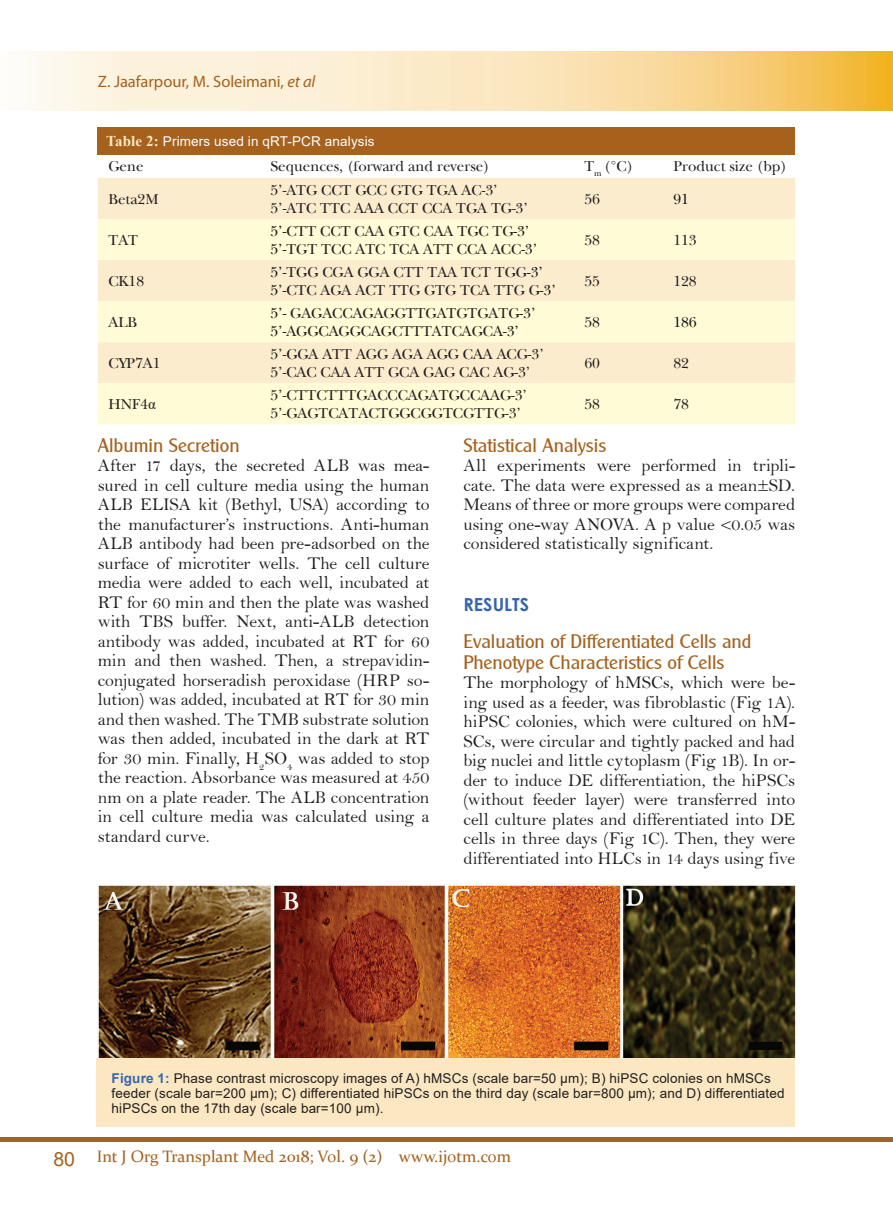
<style>
.page{position:relative;width:893px;height:1212px;background:#fff}
.page>*{position:absolute;margin:0;border:0;box-sizing:border-box;transform-origin:0 0}
.Sub_head{font:19.5px/20.2px "Clearly Gothic";color:#a6611c}
.Body{font:18px/19.5px "Bell";letter-spacing:-.01em;color:#231f20;text-align:justify}
.Heading{font:700 18px "Century Gothic";color:#3665b0}
.t1{font:16.5px "Constantia";color:#a6611c}
.Runnig_Author{font:16.5px "Myriad Pro";letter-spacing:-.005em;color:#a6611c}
.Table_Text{font:15px "Baskerville S Si";color:#231f20}
.Table_Text-2{font:15px "Baskerville S Si";color:#131413}
.Figure{font:13.5px/15px "Arial";letter-spacing:.01em;color:#231f20}
.Table{font:13.5px "Arial";letter-spacing:.01em;color:#fff}
.s1{font-style:italic}
.s2{font-family:"Times New Roman";font-weight:700;font-size:15px;color:#fbe8c2}
.s3{color:#131413}
.s4{font-family:"Times New Roman"}
.s5{font-weight:700;color:#3665b0}
.s6{font-family:"Arial";font-size:19.5px}
</style>
<div class="page">
<div style="left:0;top:1137px;width:893px;height:5px;background:#a6611c"></div>
<img style="left:29px;top:52px;width:864px;height:59px">
<div style="left:98px;top:128px;width:697px;height:27px;background:#a6611c"></div>
<div style="left:98px;top:178px;width:697px;height:41px;background:#fcecce"></div>
<svg style="left:98px;top:219px;width:697px;height:205px;background:#fdf5d2"></svg>
<img style="left:98px;top:885px;width:697px;height:174px">
<div style="left:97px;top:1059px;width:698px;height:68px;background:#fbe8c2"></div>
<p class="Runnig_Author" style="left:98px;top:72px;width:219px">Z. Jaafarpour, M. Soleimani, <span class="s1">et al</span></p>
<p class="Table" style="left:106px;top:132px;width:270px"><span class="s2">Table 2:</span> Primers used in qRT-PCR analysis</p>
<p class="Table_Text" style="left:108px;top:157px;width:37px">Gene</p>
<p class="Table_Text" style="left:271px;top:157px;width:221px">Sequences, (forward and reverse)</p>
<p class="Table_Text" style="left:584px;top:157px;width:51px">T<sub>m</sub> (°C)</p>
<p class="Table_Text" style="left:673px;top:157px;width:115px">Product size (bp)</p>
<p class="Table_Text" style="left:108px;top:189px;width:52px">Beta2M</p>
<p class="Table_Text" style="left:271px;top:180px;width:229px">5’-ATG CCT GCC GTG TGA AC-3’</p>
<p class="Table_Text" style="left:271px;top:198px;width:259px">5’-ATC TTC AAA CCT CCA TGA TG-3’</p>
<p class="Table_Text" style="left:584px;top:189px;width:17px">56</p>
<p class="Table_Text-2" style="left:673px;top:189px;width:17px">91</p>
<p class="Table_Text" style="left:108px;top:230px;width:31px">TAT</p>
<p class="Table_Text" style="left:271px;top:221px;width:260px"><span class="s3">5’-</span>CTT CCT CAA GTC CAA TGC TG<span class="s3">-3’</span></p>
<p class="Table_Text" style="left:271px;top:239px;width:268px"><span class="s3">5’-</span>TGT TCC ATC TCA ATT CCA ACC<span class="s3">-3’</span></p>
<p class="Table_Text" style="left:584px;top:230px;width:17px">58</p>
<p class="Table_Text" style="left:673px;top:230px;width:25px">113</p>
<p class="Table_Text" style="left:108px;top:272px;width:37px">CK18</p>
<p class="Table_Text" style="left:271px;top:263px;width:274px"><span class="s3">5’-</span>TGG CGA GGA CTT TAA TCT TGG<span class="s3">-3’</span></p>
<p class="Table_Text" style="left:271px;top:281px;width:287px"><span class="s3">5’-</span>CTC AGA ACT TTG GTG TCA TTG G<span class="s3">-3’</span></p>
<p class="Table_Text" style="left:584px;top:272px;width:17px">55</p>
<p class="Table_Text" style="left:673px;top:272px;width:25px">128</p>
<p class="Table_Text" style="left:108px;top:313px;width:30px">ALB</p>
<p class="Table_Text" style="left:271px;top:304px;width:266px"><span class="s3">5’-</span> GAGACCAGAGGTTGATGTGATG<span class="s3">-3’</span></p>
<p class="Table_Text" style="left:271px;top:322px;width:250px"><span class="s3">5’-</span>AGGCAGGCAGCTTTATCAGCA<span class="s3">-3’</span></p>
<p class="Table_Text" style="left:584px;top:313px;width:17px">58</p>
<p class="Table_Text-2" style="left:673px;top:313px;width:25px">186</p>
<p class="Table_Text" style="left:108px;top:354px;width:54px">CYP7A1</p>
<p class="Table_Text" style="left:271px;top:345px;width:275px">5’-GGA ATT AGG AGA AGG CAA ACG-3’</p>
<p class="Table_Text" style="left:271px;top:363px;width:261px">5’-CAC CAA ATT GCA GAG CAC AG-3’</p>
<p class="Table_Text" style="left:584px;top:354px;width:17px">60</p>
<p class="Table_Text" style="left:673px;top:354px;width:17px">82</p>
<p class="Table_Text" style="left:108px;top:395px;width:49px">HNF4<span class="s4">α</span></p>
<p class="Table_Text" style="left:271px;top:386px;width:258px">5’-CTTCTTTGACCCAGATGCCAAG-3’</p>
<p class="Table_Text" style="left:271px;top:404px;width:252px">5’-GAGTCATACTGGCGGTCGTTG-3’</p>
<p class="Table_Text" style="left:584px;top:395px;width:17px">58</p>
<p class="Table_Text" style="left:673px;top:395px;width:17px">78</p>
<p class="Sub_head" style="left:98px;top:435px;width:143px">Albumin Secretion</p>
<p class="Body" style="left:98px;top:456px;width:333px">After 17 days, the secreted ALB was mea&shy;sured in cell culture media using the human ALB ELISA kit (Bethyl, USA) according to the manufacturer’s instructions. Anti-human ALB antibody had been pre-adsorbed on the surface of microtiter wells. The cell culture media were added to each well, incubated at RT for 60 min and then the plate was washed with TBS buffer. Next, anti-ALB detection antibody was added, incubated at RT for 60 min and then washed. Then, a strepavidin&shy;conjugated horseradish peroxidase (HRP so&shy;lution) was added, incubated at RT for 30 min and then washed. The TMB substrate solution was then added, incubated in the dark at RT for 30 min. Finally, H<sub>2</sub>SO<sub>4</sub> was added to stop the reaction. Absorbance was measured at 450 nm on a plate reader. The ALB concentration in cell culture media was calculated using a standard curve.</p>
<p class="Sub_head" style="left:463px;top:435px;width:144px">Statistical Analysis</p>
<p class="Body" style="left:463px;top:456px;width:333px">All experiments were performed in tripli&shy;cate. The data were expressed as a mean±SD.<br>Means of three or more groups were compared using one-way ANOVA. A p value &lt;0.05 was considered statistically significant.</p>
<p class="Heading" style="left:463px;top:591px;width:67px">RESULTS</p>
<p class="Sub_head" style="left:463px;top:631px;width:290px">Evaluation of Differentiated Cells and<br>Phenotype Characteristics of Cells</p>
<p class="Body" style="left:463px;top:673px;width:333px">The morphology of hMSCs, which were be&shy;ing used as a feeder, was fibroblastic (Fig 1A). hiPSC colonies, which were cultured on hM-SCs, were circular and tightly packed and had big nuclei and little cytoplasm (Fig 1B). In or&shy;der to induce DE differentiation, the hiPSCs (without feeder layer) were transferred into cell culture plates and differentiated into DE cells in three days (Fig 1C). Then, they were differentiated into HLCs in 14 days using five</p>
<p class="Figure" style="left:112px;top:1071px;width:674px"><span class="s5">Figure 1:</span> Phase contrast microscopy images of A) hMSCs (scale bar=50 μm); B) hiPSC colonies on hMSCs feeder (scale bar=200 μm); C) differentiated hiPSCs on the third day (scale bar=800 μm); and D) differentiated hiPSCs on the 17th day (scale bar=100 μm).</p>
<p class="t1" style="left:53px;top:1145px;width:459px"><span class="s6">80</span> Int J Org Transplant Med 2018; Vol. 9 (2) www.ijotm.com</p>
</div>
